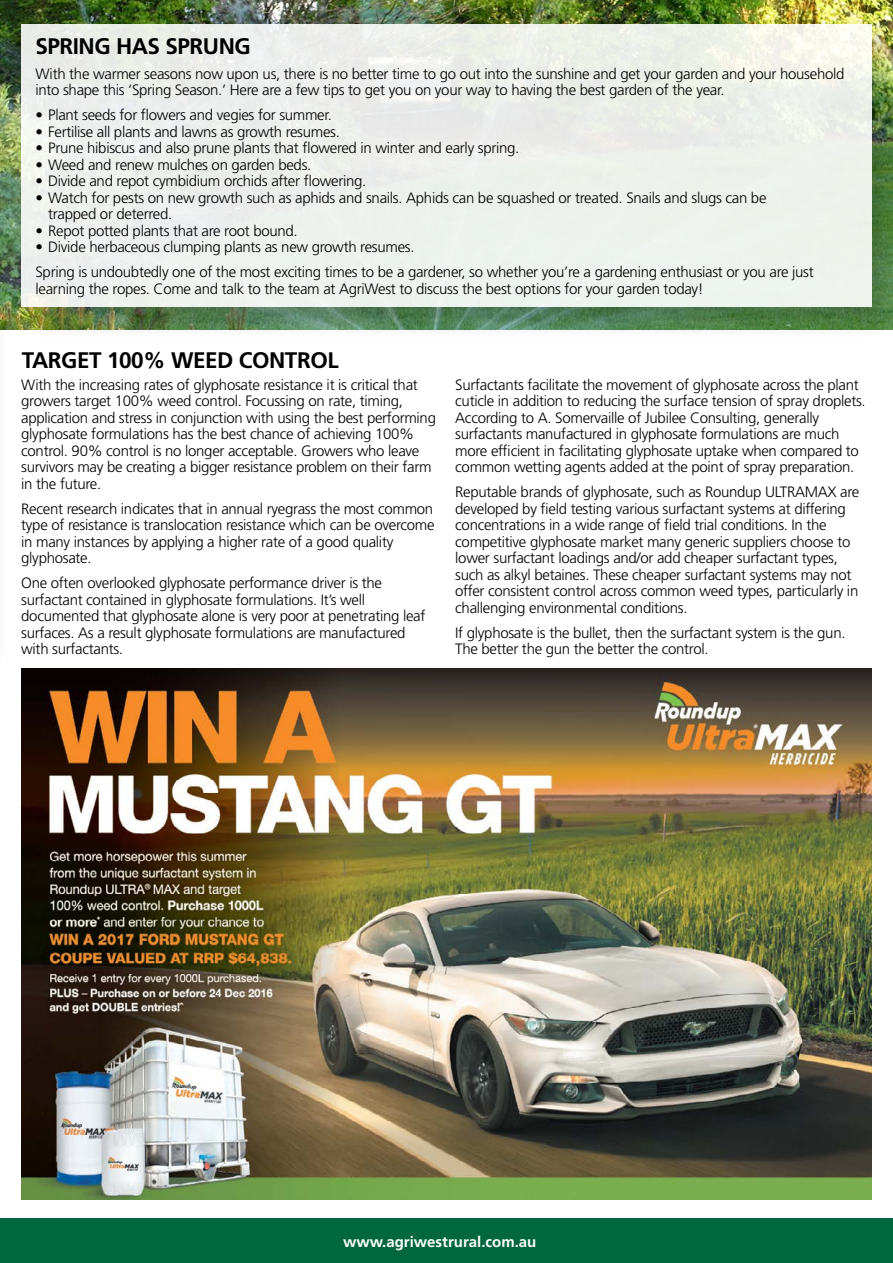
<style>
.page{position:relative;width:893px;height:1263px;background:#fff}
.page>*{position:absolute;margin:0;border:0;box-sizing:border-box;transform-origin:0 0}
.t1{font:700 22.5px "Frutiger LT Std";letter-spacing:-.02em;color:#000}
.t2{font:300 15px/16.5px "Frutiger LT Std";letter-spacing:-.02em;color:#000}
.t3{font:700 15px "Frutiger LT Std";color:#fff}
</style>
<div class="page">
<div style="left:0;top:1218px;width:893px;height:45px;background:#00673e"></div>
<img style="left:0;top:0;width:893px;height:13px">
<div style="left:6px;top:13px;width:887px;height:330px;background:#000;opacity:.25"></div>
<div style="left:21px;top:24px;width:850px;height:283px;background:#edf1ec"></div>
<div style="left:0;top:13px;width:11px;height:670px;background:#000;opacity:.25"></div>
<img style="left:21px;top:669px;width:850px;height:530px">
<h1 class="t1" style="left:35px;top:33px;width:217px">SPRING HAS SPRUNG</h1>
<p class="t2" style="left:35px;top:66px;width:810px">With the warmer seasons now upon us, there is no better time to go out into the sunshine and get your garden and your household into shape this ‘Spring Season.’ Here are a few tips to get you on your way to having the best garden of the year.</p>
<p class="t2" style="left:35px;top:107px;width:298px">• Plant seeds for flowers and vegies for summer.</p>
<p class="t2" style="left:35px;top:124px;width:306px">• Fertilise all plants and lawns as growth resumes.</p>
<p class="t2" style="left:35px;top:140px;width:485px">• Prune hibiscus and also prune plants that flowered in winter and early spring.</p>
<p class="t2" style="left:35px;top:157px;width:277px">• Weed and renew mulches on garden beds.</p>
<p class="t2" style="left:35px;top:173px;width:332px">• Divide and repot cymbidium orchids after flowering.</p>
<p class="t2" style="left:48px;top:190px;width:720px;text-indent:-13px">• Watch for pests on new growth such as aphids and snails. Aphids can be squashed or treated. Snails and slugs can be trapped or deterred.</p>
<p class="t2" style="left:35px;top:223px;width:264px">• Repot potted plants that are root bound.</p>
<p class="t2" style="left:35px;top:235px;width:780px;line-height:25px">• Divide herbaceous clumping plants as new growth resumes.<br>Spring is undoubtedly one of the most exciting times to be a gardener, so whether you’re a gardening enthusiast or you are just</p>
<p class="t2" style="left:35px;top:281px;width:670px">learning the ropes. Come and talk to the team at AgriWest to discuss the best options for your garden today!</p>
<h1 class="t1" style="left:22px;top:347px;width:318px">TARGET 100% WEED CONTROL</h1>
<p class="t2" style="left:21px;top:377px;width:416px">With the increasing rates of glyphosate resistance it is critical that growers target 100% weed control. Focussing on rate, timing, application and stress in conjunction with using the best performing glyphosate formulations has the best chance of achieving 100% control. 90% control is no longer acceptable. Growers who leave survivors may be creating a bigger resistance problem on their farm in the future.</p>
<p class="t2" style="left:21px;top:501px;width:415px">Recent research indicates that in annual ryegrass the most common type of resistance is translocation resistance which can be overcome in many instances by applying a higher rate of a good quality glyphosate.</p>
<p class="t2" style="left:21px;top:575px;width:406px">One often overlooked glyphosate performance driver is the surfactant contained in glyphosate formulations. It’s well documented that glyphosate alone is very poor at penetrating leaf surfaces. As a result glyphosate formulations are manufactured with surfactants.</p>
<p class="t2" style="left:455px;top:377px;width:412px">Surfactants facilitate the movement of glyphosate across the plant cuticle in addition to reducing the surface tension of spray droplets.<br>According to A. Somervaille of Jubilee Consulting, generally surfactants manufactured in glyphosate formulations are much more efficient in facilitating glyphosate uptake when compared to common wetting agents added at the point of spray preparation.</p>
<p class="t2" style="left:455px;top:484px;width:406px">Reputable brands of glyphosate, such as Roundup ULTRAMAX are developed by field testing various surfactant systems at differing concentrations in a wide range of field trial conditions. In the competitive glyphosate market many generic suppliers choose to lower surfactant loadings and/or add cheaper surfactant types, such as alkyl betaines. These cheaper surfactant systems may not offer consistent control across common weed types, particularly in challenging environmental conditions.</p>
<p class="t2" style="left:455px;top:625px;width:392px">If glyphosate is the bullet, then the surfactant system is the gun.<br>The better the gun the better the control.</p>
<p class="t3" style="left:343px;top:1233px;width:195px">www.agriwestrural.com.au</p>
</div>
